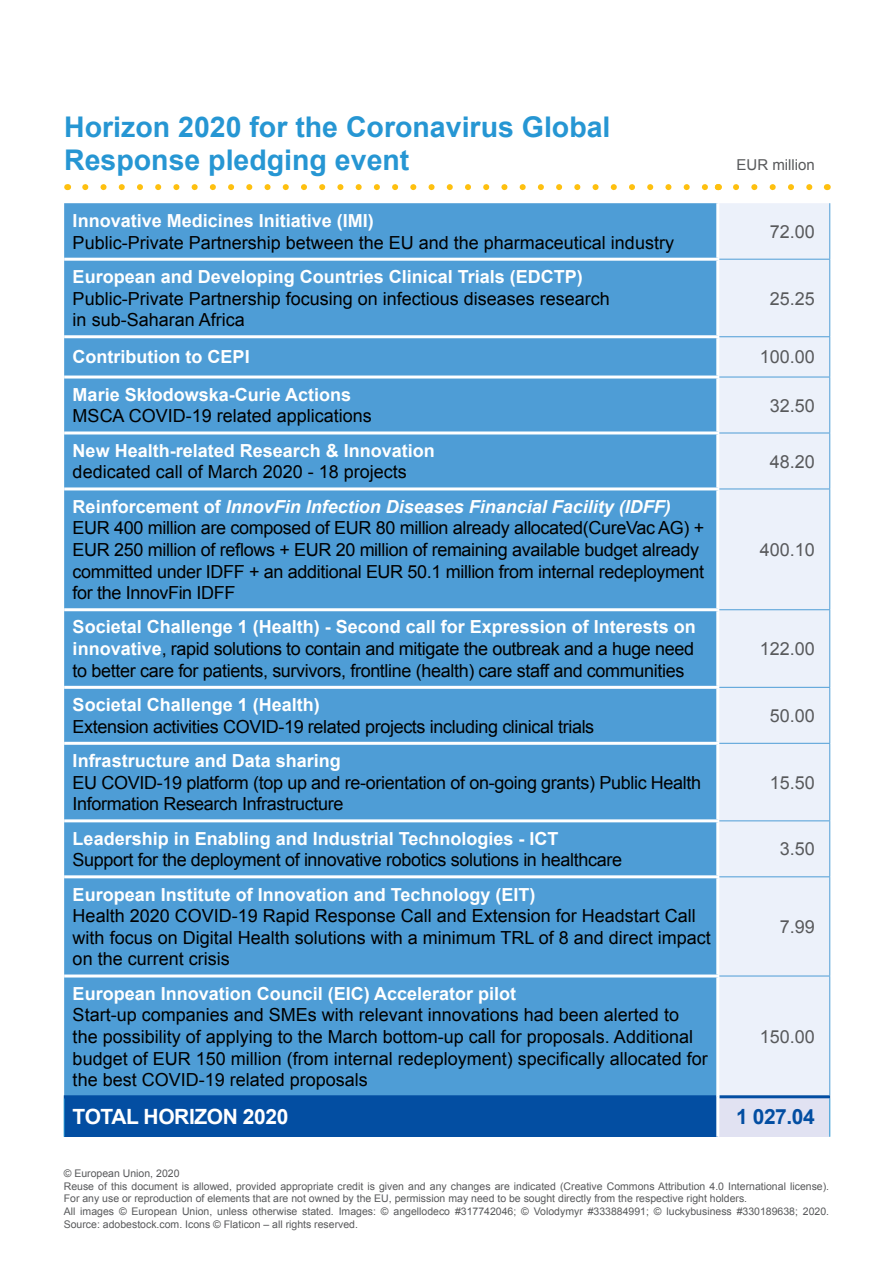
<style>
.page{position:relative;width:893px;height:1263px;background:#fff}
.page>*{position:absolute;margin:0;border:0;box-sizing:border-box;transform-origin:0 0}
.t1{font:700 28.5px/33px "Arial";color:#2696d3}
.t2{font:700 21px "Arial";letter-spacing:-.02em;color:#fff}
.t3{font:700 21px "Arial";color:#034ea2}
.t4{font:18px/21.6px "Arial";color:#000}
.t5{font:18px/21.6px "Arial";letter-spacing:-.02em;color:#000}
.t6{font:700 18px "Arial";color:#fff}
.t7{font:18px "Arial";color:#58595b}
.t8{font:15px "Arial";color:#58595b}
.t9{font:10.5px/12.6px "Arial";color:#58595b}
.s1{font-weight:700;color:#fff}
.s2{font-weight:700;font-style:italic;color:#fff}
</style>
<div class="page">
<div style="left:64px;top:203px;width:652px;height:892px;background:#4e9dd6"></div>
<div style="left:719px;top:203px;width:110px;height:892px;background:#ecf1fa"></div>
<div style="left:64px;top:1097px;width:654px;height:40px;background:#034ea2"></div>
<div style="left:718px;top:1097px;width:112px;height:40px;background:#e1e2f2"></div>
<svg style="left:68px;top:184px;width:650px;height:6px"></svg>
<svg style="left:719px;top:184px;width:108px;height:6px"></svg>
<hr style="left:64px;top:686px;width:655px;height:3px;background:#fff">
<hr style="left:64px;top:742px;width:655px;height:3px;background:#fff">
<hr style="left:64px;top:819px;width:655px;height:3px;background:#fff">
<hr style="left:64px;top:875px;width:655px;height:3px;background:#fff">
<hr style="left:64px;top:974px;width:655px;height:3px;background:#fff">
<hr style="left:64px;top:1098px;width:1px;height:39px;background:#2696d3">
<hr style="left:829px;top:1098px;width:1px;height:39px;background:#2696d3">
<hr style="left:64px;top:1095px;width:652px;height:3px;background:#034ea2">
<hr style="left:719px;top:1095px;width:111px;height:3px;background:#034ea2">
<hr style="left:716px;top:1097px;width:3px;height:40px;background:#fff">
<hr style="left:64px;top:608px;width:655px;height:3px;background:#fff">
<svg style="left:85px;top:184px;width:624px;height:6px"></svg>
<svg style="left:736px;top:184px;width:82px;height:6px"></svg>
<hr style="left:719px;top:609px;width:111px;height:1px;background:#4e9dd6">
<hr style="left:64px;top:258px;width:655px;height:3px;background:#fff">
<hr style="left:64px;top:335px;width:655px;height:3px;background:#fff">
<hr style="left:64px;top:375px;width:655px;height:3px;background:#fff">
<hr style="left:64px;top:431px;width:655px;height:3px;background:#fff">
<hr style="left:64px;top:487px;width:655px;height:3px;background:#fff">
<hr style="left:829px;top:203px;width:1px;height:56px;background:#4e9dd6">
<hr style="left:719px;top:259px;width:111px;height:1px;background:#4e9dd6">
<hr style="left:829px;top:260px;width:1px;height:76px;background:#4e9dd6">
<hr style="left:719px;top:336px;width:111px;height:1px;background:#4e9dd6">
<hr style="left:829px;top:337px;width:1px;height:40px;background:#4e9dd6">
<hr style="left:719px;top:377px;width:111px;height:1px;background:#4e9dd6">
<hr style="left:829px;top:377px;width:1px;height:56px;background:#4e9dd6">
<hr style="left:719px;top:433px;width:111px;height:1px;background:#4e9dd6">
<hr style="left:829px;top:433px;width:1px;height:56px;background:#4e9dd6">
<hr style="left:719px;top:489px;width:111px;height:1px;background:#4e9dd6">
<hr style="left:829px;top:489px;width:1px;height:120px;background:#4e9dd6">
<hr style="left:829px;top:610px;width:1px;height:77px;background:#4e9dd6">
<hr style="left:829px;top:688px;width:1px;height:55px;background:#4e9dd6">
<hr style="left:829px;top:744px;width:1px;height:76px;background:#4e9dd6">
<hr style="left:829px;top:821px;width:1px;height:55px;background:#4e9dd6">
<hr style="left:829px;top:877px;width:1px;height:99px;background:#4e9dd6">
<hr style="left:829px;top:976px;width:1px;height:119px;background:#4e9dd6">
<hr style="left:719px;top:687px;width:111px;height:1px;background:#4e9dd6">
<hr style="left:719px;top:743px;width:111px;height:1px;background:#4e9dd6">
<hr style="left:719px;top:820px;width:111px;height:1px;background:#4e9dd6">
<hr style="left:719px;top:876px;width:111px;height:1px;background:#4e9dd6">
<hr style="left:719px;top:976px;width:111px;height:1px;background:#4e9dd6">
<h1 class="t1" style="left:64px;top:112px;width:548px">Horizon 2020 for the Coronavirus Global<br>Response pledging event</h1>
<p class="t6" style="left:73px;top:209px;width:303px">Innovative Medicines Initiative (IMI)</p>
<p class="t4" style="left:73px;top:232px;width:603px">Public-Private Partnership between the EU and the pharmaceutical industry</p>
<p class="t8" style="left:736px;top:155px;width:80px">EUR million</p>
<p class="t7" style="left:770px;top:220px;width:47px">72.00</p>
<p class="t6" style="left:73px;top:265px;width:512px">European and Developing Countries Clinical Trials (EDCTP)</p>
<p class="t4" style="left:73px;top:288px;width:539px">Public-Private Partnership focusing on infectious diseases research in sub-Saharan Africa</p>
<p class="t7" style="left:770px;top:286px;width:47px">25.25</p>
<p class="t6" style="left:73px;top:345px;width:178px">Contribution to CEPI</p>
<p class="t7" style="left:760px;top:345px;width:57px">100.00</p>
<p class="t6" style="left:73px;top:383px;width:280px">Marie Skłodowska-Curie Actions</p>
<p class="t4" style="left:73px;top:405px;width:301px">MSCA COVID-19 related applications</p>
<p class="t7" style="left:770px;top:393px;width:47px">32.50</p>
<p class="t6" style="left:73px;top:438px;width:364px">New Health-related Research &amp; Innovation</p>
<p class="t4" style="left:73px;top:461px;width:336px">dedicated call of March 2020 - 18 projects</p>
<p class="t5" style="left:73px;top:496px;width:633px"><span class="s1">Reinforcement of</span> <span class="s2">InnovFin Infection Diseases Financial Facility (IDFF)<br></span>EUR 400 million are composed of EUR 80 million already allocated(CureVac AG) + EUR 250 million of reflows + EUR 20 million of remaining available budget already committed under IDFF + an additional EUR 50.1 million from internal redeployment for the InnovFin IDFF</p>
<p class="t4" style="left:73px;top:616px;width:625px;text-align:justify"><span class="s1">Societal Challenge 1 (Health) - Second call for Expression of Interests on innovative</span>, rapid solutions to contain and mitigate the outbreak and a huge need to better care for patients, survivors, frontline (health) care staff and communities</p>
<p class="t6" style="left:73px;top:693px;width:249px">Societal Challenge 1 (Health)</p>
<p class="t5" style="left:73px;top:716px;width:523px">Extension activities COVID-19 related projects including clinical trials</p>
<p class="t7" style="left:770px;top:449px;width:47px">48.20</p>
<p class="t7" style="left:760px;top:538px;width:57px">400.10</p>
<p class="t7" style="left:760px;top:637px;width:57px">122.00</p>
<p class="t7" style="left:770px;top:704px;width:47px">50.00</p>
<p class="t6" style="left:73px;top:749px;width:270px">Infrastructure and Data sharing</p>
<p class="t5" style="left:73px;top:772px;width:630px">EU COVID-19 platform (top up and re-orientation of on-going grants) Public Health<br>Information Research Infrastructure</p>
<p class="t7" style="left:770px;top:770px;width:47px">15.50</p>
<p class="t6" style="left:73px;top:826px;width:487px">Leadership in Enabling and Industrial Technologies - ICT</p>
<p class="t5" style="left:73px;top:849px;width:551px">Support for the deployment of innovative robotics solutions in healthcare</p>
<p class="t7" style="left:780px;top:837px;width:37px">3.50</p>
<p class="t6" style="left:73px;top:882px;width:464px">European Institute of Innovation and Technology (EIT)</p>
<p class="t4" style="left:73px;top:905px;width:640px">Health 2020 COVID-19 Rapid Response Call and Extension for Headstart Call with focus on Digital Health solutions with a minimum TRL of 8 and direct impact on the current crisis</p>
<p class="t7" style="left:780px;top:915px;width:37px">7.99</p>
<p class="t6" style="left:73px;top:981px;width:445px">European Innovation Council (EIC) Accelerator pilot</p>
<p class="t4" style="left:73px;top:1004px;width:637px">Start-up companies and SMEs with relevant innovations had been alerted to the possibility of applying to the March bottom-up call for proposals. Additional budget of EUR 150 million (from internal redeployment) specifically allocated for the best COVID-19 related proposals</p>
<p class="t7" style="left:760px;top:1025px;width:57px">150.00</p>
<p class="t2" style="left:73px;top:1103px;width:217px">TOTAL HORIZON 2020</p>
<p class="t3" style="left:736px;top:1103px;width:80px">1 027.04</p>
<p class="t9" style="left:64px;top:1167px;width:767px">© European Union, 2020<br>Reuse of this document is allowed, provided appropriate credit is given and any changes are indicated (Creative Commons Attribution 4.0 International license).<br>For any use or reproduction of elements that are not owned by the EU, permission may need to be sought directly from the respective right holders.<br>All images © European Union, unless otherwise stated. Images: © angellodeco #317742046; © Volodymyr #333884991; © luckybusiness #330189638; 2020.<br>Source: adobestock.com. Icons © Flaticon – all rights reserved.</p>
</div>
